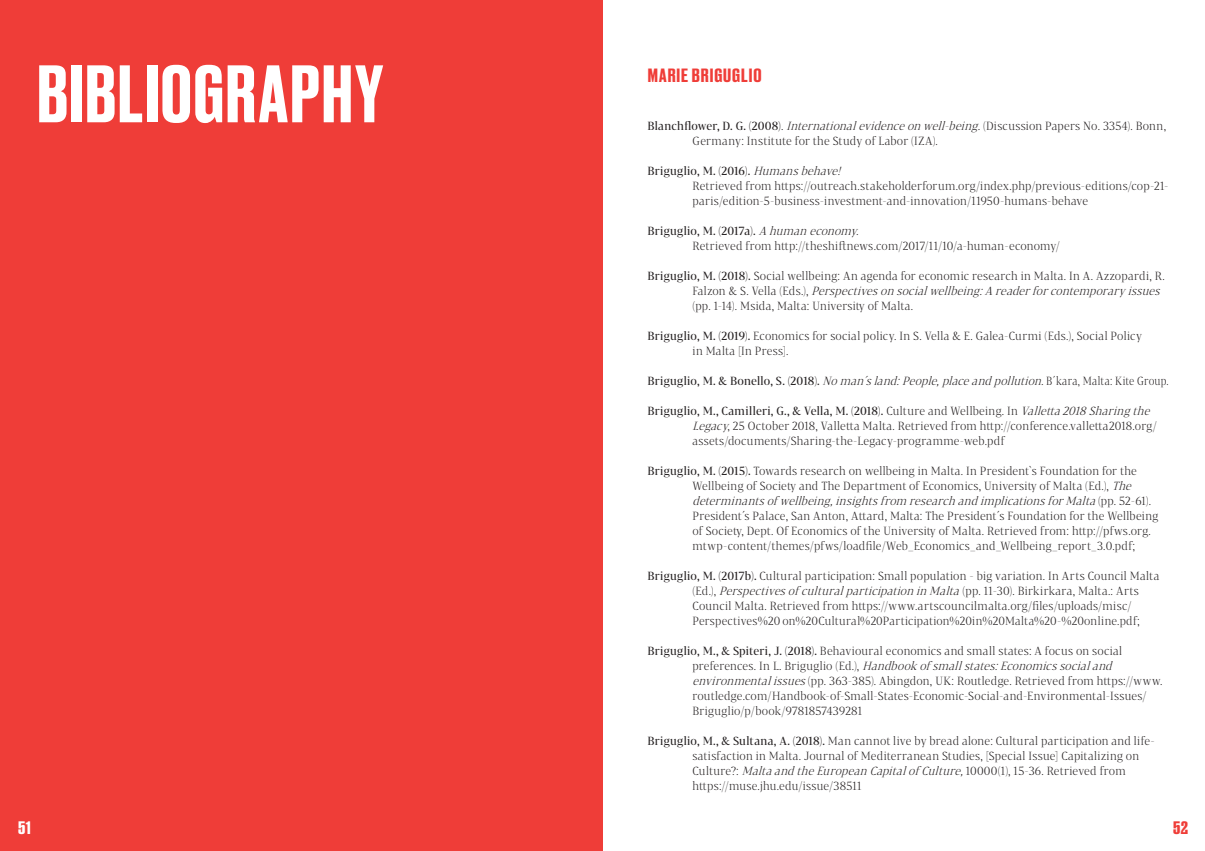
<style>
.page{position:relative;width:1205px;height:851px;background:#fff}
.page>*{position:absolute;margin:0;border:0;box-sizing:border-box;transform-origin:0 0}
.t1{font:500 76.5px "Druk";letter-spacing:.02em;color:#fff;scale:1.17 1}
.t2{font:500 18px "Druk";letter-spacing:.04em;color:#ef3d38;scale:1.29 1}
.t3{font:500 17px "Druk";color:#ef3d38;scale:1.29 1}
.t4{font:500 17px "Druk";color:#fff;scale:1.29 1}
.t5{font:300 11.12px/15px "Bw Darius";letter-spacing:.025em;color:#231f20;scale:.9 1}
.t6{font:italic 300 11.12px "Bw Darius";color:#231f20;scale:.9 1}
.s1{font-weight:400}
.s2{font-style:italic}
.s3{font-weight:400;font-style:normal}
.s4{font-style:normal}
</style>
<div class="page">
<div style="left:0;top:0;width:602px;height:850px;background:#ef3d38"></div>
<h1 class="t1" style="left:37px;top:42px;width:297px">BIBLIOGRAPHY</h1>
<h3 class="t4" style="left:18px;top:815px;width:11px">51</h3>
<h2 class="t2" style="left:648px;top:63px;width:90px">MARIE BRIGUGLIO</h2>
<p class="t5" style="left:692px;top:117px;width:528px;text-indent:-45px"><span class="s1">Blanchflower, D. G. (2008)</span>. <span class="s2">Internationalevidenceonwell-being.</span>(Discussion Papers No. 3354). Bonn,<br>Germany: Institute for the Study of Labor (IZA).</p>
<p class="t5" style="left:692px;top:162px;width:530px;text-indent:-45px"><span class="s1">Briguglio, M. (2016).</span> <span class="s2">Humansbehave!<br></span>Retrieved from https://outreach.stakeholderforum.org/index.php/previous-editions/cop-21- paris/edition-5-business-investment-and-innovation/11950-humans-behave</p>
<p class="t5" style="left:692px;top:222px;width:410px;text-indent:-45px"><span class="s1">Briguglio, M. (2017a).</span> <span class="s2">A humaneconomy.<br></span>Retrieved from http://theshiftnews.com/2017/11/10/a-human-economy/</p>
<p class="t5" style="left:692px;top:267px;width:526px;text-indent:-45px"><span class="s1">Briguglio, M. (2018).</span> Social wellbeing: An agenda for economic research in Malta. In A. Azzopardi, R.<br>F a l z o n &amp; S . V e l l a ( E d s . ) , <span class="s2">Perspectivesonsocialwellbeing:A readerforcontemporary issues </span>(pp. 1-14). Msida, Malta: University of Malta.</p>
<p class="t5" style="left:692px;top:327px;width:501px;text-indent:-45px"><span class="s1">Briguglio, M. (2019).</span> Economics for social policy. In S. Vella &amp; E. Galea-Curmi (Eds.), Social Policy in Malta [In Press].</p>
<p class="t6" style="left:647px;top:373px;width:581px"><span class="s3">Briguglio, M. &amp; Bonello, S. (2018).</span> Noman´sland:People,placeandpollution.<span class="s4">B´kara, Malta: Kite Group.</span></p>
<p class="t5" style="left:692px;top:402px;width:517px;text-indent:-45px"><span class="s1">Briguglio, M., Camilleri, G., &amp; Vella, M. (2018).</span> Culture and Wellbeing. In <span class="s2">Valletta2018Sharingthe<br>Legacy</span>, 25 October 2018, Valletta Malta. Retrieved from http://conference.valletta2018.org/ assets/documents/Sharing-the-Legacy-programme-web.pdf</p>
<p class="t5" style="left:692px;top:462px;width:519px;text-indent:-45px"><span class="s1">Briguglio, M. (2015).</span> Towards research on wellbeing in Malta. In President`s Foundation for the Wellbeing of Society and The Department of Economics, University of Malta (Ed.), <span class="s2">The determinantsofwellbeing,insightsfrom researchandimplicationsforMalta</span>( p p . 5 2 - 6 1 ) .<br>President´s Palace, San Anton, Attard, Malta: The President´s Foundation for the Wellbeing of Society, Dept. Of Economics of the University of Malta. Retrieved from: http://pfws.org. mtwp-content/themes/pfws/loadfile/Web_Economics_and_Wellbeing_report_3.0.pdf;</p>
<p class="t5" style="left:692px;top:567px;width:520px;text-indent:-45px"><span class="s1">Briguglio, M. (2017b).</span> Cultural participation: Small population - big variation. In Arts Council Malta ( E d . ) , <span class="s2">PerspectivesofculturalparticipationinMalta</span> ( p p . 1 1 - 3 0 ) . B i r k i r k a r a , M a l t a . : A r t s Council Malta. Retrieved from https://www.artscouncilmalta.org/files/uploads/misc/ Perspectives%20 on%20Cultural%20Participation%20in%20Malta%20-%20online.pdf;</p>
<p class="t5" style="left:692px;top:642px;width:524px;text-indent:-45px"><span class="s1">Briguglio, M., &amp; Spiteri, J. (2018).</span> Behavioural economics and small states: A focus on social<br>p r e fe r e n c e s . I n L . B r i g u g l i o ( E d . ) , <span class="s2">Handbookofsmallstates:Economicssocialand environmentalissues</span>(pp. 363-385). Abingdon, UK: Routledge. Retrieved from https://www. routledge.com/Handbook-of-Small-States-Economic-Social-and-Environmental-Issues/ Briguglio/p/book/9781857439281</p>
<p class="t5" style="left:692px;top:732px;width:515px;text-indent:-45px"><span class="s1">Briguglio, M., &amp; Sultana, A. (2018).</span> Man cannot live by bread alone: Cultural participation and life&shy;satisfaction in Malta. Journal of Mediterranean Studies, [Special Issue] Capitalizing on Culture?: <span class="s2">MaltaandtheEuropeanCapitalofCulture,</span>10000(1), 15-36. Retrieved from https://muse.jhu.edu/issue/38511</p>
<h3 class="t3" style="left:1173px;top:815px;width:13px">52</h3>
</div>
